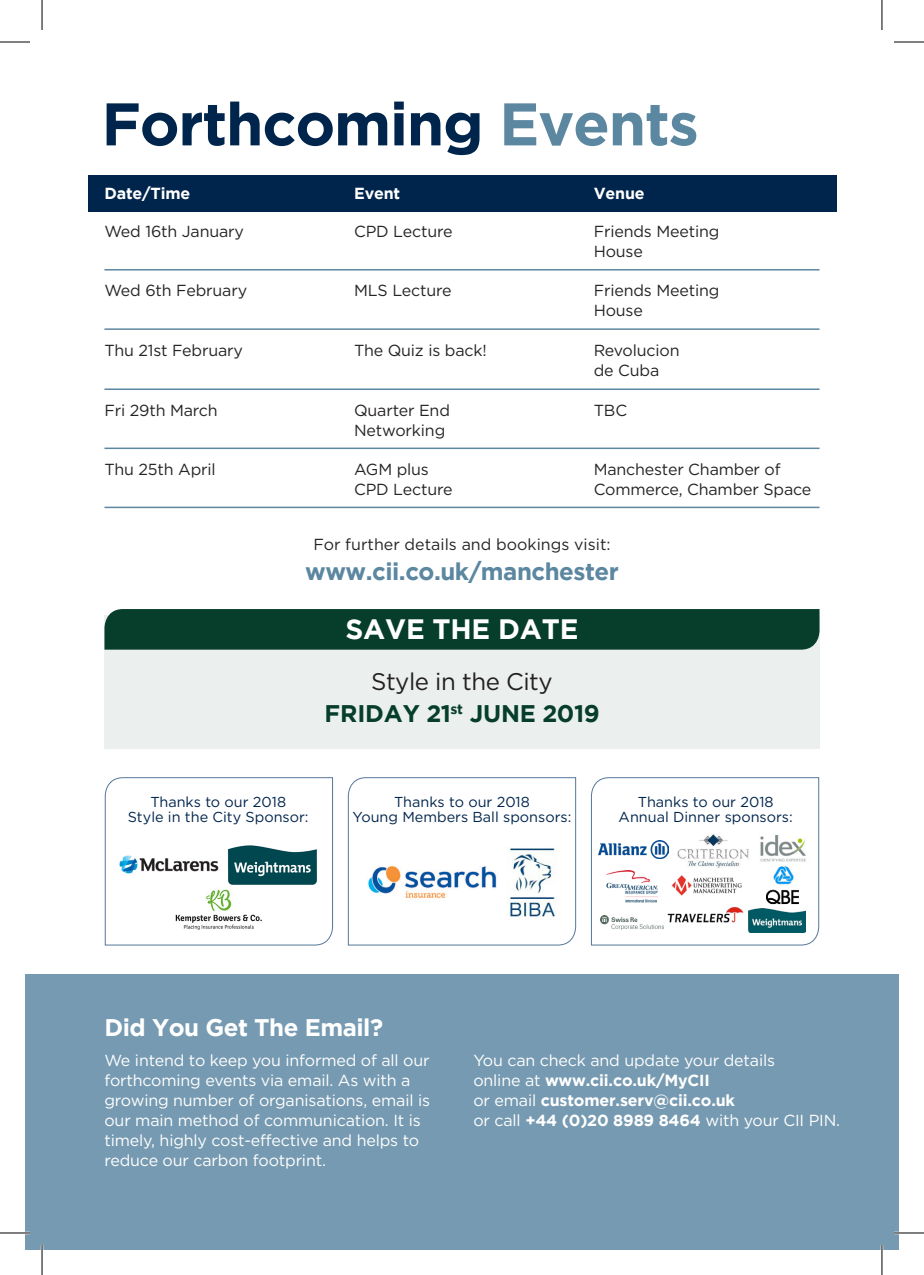
<style>
.page{position:relative;width:924px;height:1275px;background:#fff}
.page>*{position:absolute;margin:0;border:0;box-sizing:border-box;transform-origin:0 0}
.t1{font:700 60px "Gotham";letter-spacing:-.02em;color:#00254c}
.t2{font:700 28px "Gotham";letter-spacing:-.005em;color:#fff}
.t3{font:700 24px "Gotham";letter-spacing:-.02em;color:#5c87a1}
.t4{font:700 24px "Gotham";letter-spacing:-.02em;color:#fff}
.t5{font:700 24px "Gotham";letter-spacing:-.005em;color:#073e2b}
.t6{font:24px "Gotham HTF";letter-spacing:-.02em;color:#231f20}
.t7{font:16px/20px "Gotham HTF";letter-spacing:-.01em;color:#262324}
.t8{font:16px/20px "Gotham HTF";letter-spacing:-.01em;color:#fff}
.t9{font:700 16px "Gotham";letter-spacing:-.01em;color:#fff}
.t10{font:14.4px "Gotham HTF";color:#00254c}
.s1{color:#5c87a1}
.s2{font-family:"Gotham HTF";font-weight:400}
.s3{font-family:"Gotham";font-weight:700}
</style>
<div class="page">
<svg style="left:104px;top:777px;width:229px;height:169px"></svg>
<img style="left:159px;top:880px;width:119px;height:59px">
<img style="left:114px;top:850px;width:109px;height:30px">
<img style="left:227px;top:846px;width:90px;height:38px">
<svg style="left:347px;top:777px;width:229px;height:169px"></svg>
<img style="left:365px;top:861px;width:134px;height:41px">
<img style="left:506px;top:847px;width:52px;height:73px">
<svg style="left:590px;top:777px;width:229px;height:169px"></svg>
<img style="left:597px;top:840px;width:70px;height:18px">
<img style="left:606px;top:870px;width:51px;height:32px">
<img style="left:600px;top:916px;width:62px;height:14px">
<img style="left:674px;top:833px;width:75px;height:35px">
<img style="left:667px;top:870px;width:78px;height:30px">
<img style="left:667px;top:903px;width:78px;height:27px">
<img style="left:758px;top:833px;width:50px;height:31px">
<img style="left:766px;top:866px;width:33px;height:38px">
<img style="left:748px;top:908px;width:56px;height:24px">
<div style="left:25px;top:974px;width:873px;height:276px;background:#769ab1"></div>
<hr style="left:104px;top:269px;width:715px;height:1px;background:#5c87a1">
<hr style="left:104px;top:328px;width:715px;height:2px;background:#5c87a1">
<hr style="left:104px;top:388px;width:715px;height:2px;background:#5c87a1">
<hr style="left:104px;top:447px;width:715px;height:2px;background:#5c87a1">
<div style="left:88px;top:175px;width:748px;height:36px;background:#00254c"></div>
<hr style="left:104px;top:506px;width:715px;height:2px;background:#5c87a1">
<div style="left:104px;top:615px;width:715px;height:133px;background:#ebf0ee"></div>
<div style="left:104px;top:609px;width:715px;height:40px;background:#073e2b"></div>
<hr style="left:0;top:1231px;width:30px;height:3px;background:#fff">
<hr style="left:893px;top:1231px;width:30px;height:3px;background:#fff">
<hr style="left:41px;top:1245px;width:2px;height:30px;background:#fff">
<hr style="left:880px;top:1245px;width:2px;height:30px;background:#fff">
<hr style="left:0;top:42px;width:30px;height:1px;background:#000">
<hr style="left:893px;top:42px;width:30px;height:1px;background:#000">
<hr style="left:0;top:1232px;width:30px;height:1px;background:#000">
<hr style="left:893px;top:1232px;width:30px;height:1px;background:#000">
<hr style="left:42px;top:0;width:1px;height:30px;background:#000">
<hr style="left:42px;top:1245px;width:1px;height:30px;background:#000">
<hr style="left:881px;top:0;width:1px;height:30px;background:#000">
<hr style="left:881px;top:1245px;width:1px;height:30px;background:#000">
<p class="t1" style="left:101px;top:89px;width:598px">Forthcoming <span class="s1">Events</span></p>
<p class="t9" style="left:104px;top:184px;width:87px">Date/Time</p>
<p class="t9" style="left:354px;top:184px;width:48px">Event</p>
<p class="t9" style="left:593px;top:184px;width:52px">Venue</p>
<p class="t7" style="left:104px;top:221px;width:141px">Wed 16th January</p>
<p class="t7" style="left:593px;top:221px;width:127px">Friends Meeting<br>House</p>
<p class="t7" style="left:593px;top:280px;width:127px">Friends Meeting<br>House</p>
<p class="t7" style="left:593px;top:340px;width:87px">Revolucion de Cuba</p>
<p class="t7" style="left:593px;top:400px;width:35px">TBC</p>
<p class="t7" style="left:354px;top:221px;width:100px">CPD Lecture</p>
<p class="t7" style="left:104px;top:280px;width:144px">Wed 6th February</p>
<p class="t7" style="left:354px;top:280px;width:99px">MLS Lecture</p>
<p class="t7" style="left:104px;top:340px;width:140px">Thu 21st February</p>
<p class="t7" style="left:354px;top:340px;width:134px">The Quiz is back!</p>
<p class="t7" style="left:104px;top:400px;width:115px">Fri 29th March</p>
<p class="t7" style="left:354px;top:400px;width:97px">Quarter End<br>Networking</p>
<p class="t7" style="left:354px;top:459px;width:100px">AGM plus<br>CPD Lecture</p>
<p class="t7" style="left:593px;top:459px;width:219px">Manchester Chamber of<br>Commerce, Chamber Space</p>
<p class="t7" style="left:104px;top:459px;width:113px">Thu 25th April</p>
<p class="t7" style="left:313px;top:534px;width:298px">For further details and bookings visit:</p>
<p class="t3" style="left:305px;top:558px;width:315px">www.cii.co.uk/manchester</p>
<p class="t2" style="left:345px;top:613px;width:234px">SAVE THE DATE</p>
<p class="t6" style="left:371px;top:668px;width:183px">Style in the City</p>
<p class="t5" style="left:324px;top:699px;width:276px">FRIDAY 21<sup>st</sup> JUNE 2019</p>
<p class="t10" style="left:150px;top:793px;width:137px">Thanks to our 2018</p>
<p class="t10" style="left:128px;top:809px;width:182px">Style in the City Sponsor:</p>
<p class="t10" style="left:394px;top:793px;width:137px">Thanks to our 2018</p>
<p class="t10" style="left:352px;top:809px;width:220px">Young Members Ball sponsors:</p>
<p class="t10" style="left:637px;top:793px;width:137px">Thanks to our 2018</p>
<p class="t10" style="left:618px;top:809px;width:175px">Annual Dinner sponsors:</p>
<p class="t4" style="left:104px;top:1013px;width:280px">Did You Get The Email?</p>
<p class="t8" style="left:104px;top:1050px;width:327px">We intend to keep you informed of all our forthcoming events via email. As with a growing number of organisations, email is our main method of communication. It is timely, highly cost-effective and helps to reduce our carbon footprint.</p>
<p class="t8" style="left:473px;top:1050px;width:303px">You can check and update your details</p>
<p class="t9" style="left:473px;top:1071px;width:238px"><span class="s2">online at</span> www.cii.co.uk/MyCII</p>
<p class="t9" style="left:473px;top:1091px;width:263px"><span class="s2">or email</span> customer.serv@cii.co.uk</p>
<p class="t8" style="left:473px;top:1110px;width:368px">or call <span class="s3">+44 (0)20 8989 8464</span> with your CII PIN.</p>
</div>
